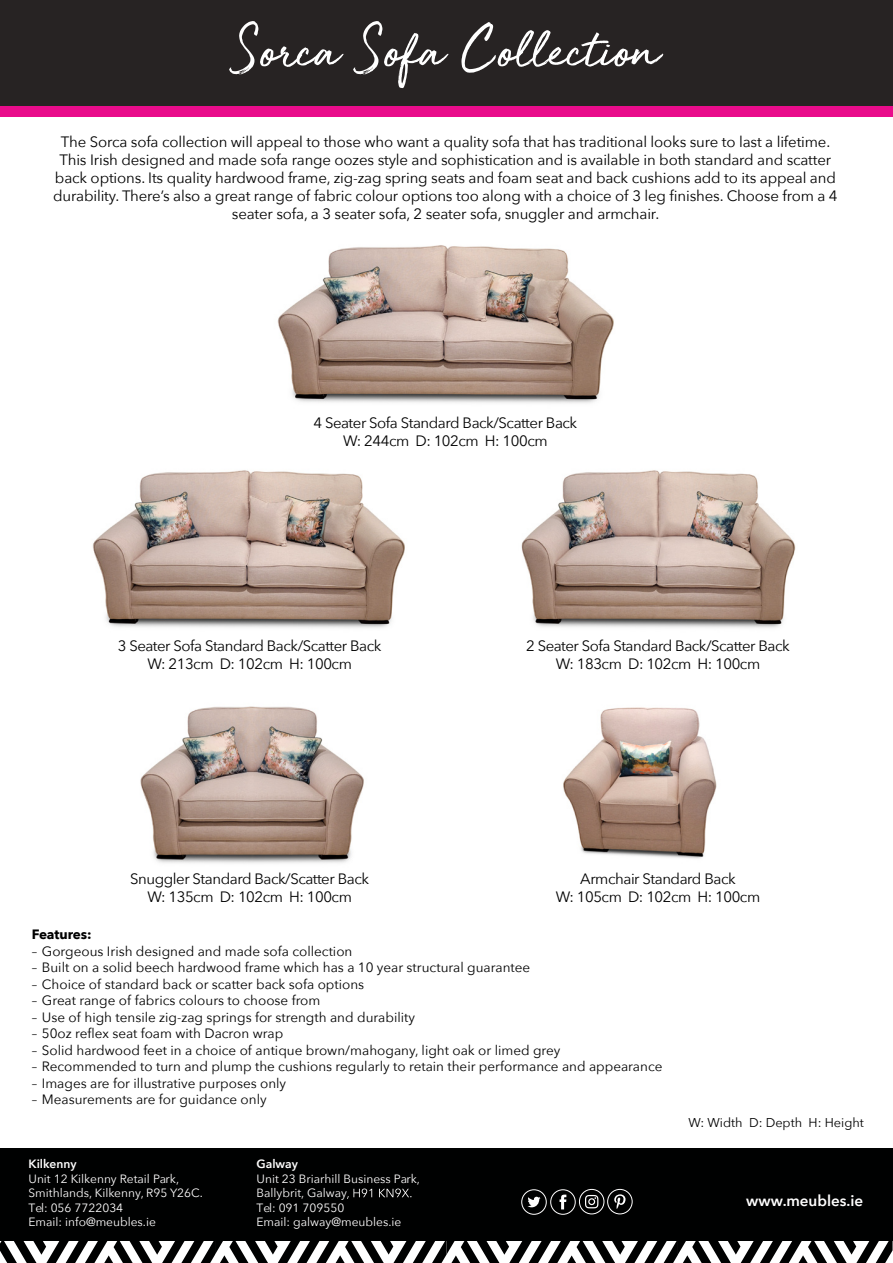
<style>
.page{position:relative;width:893px;height:1263px;background:#fff}
.page>*{position:absolute;margin:0;border:0;box-sizing:border-box;transform-origin:0 0}
.t1{font:62.4px "Golden Plains";letter-spacing:-.02em;color:#fff;scale:.91 1}
.t2{font:600 15.15px "Avenir Next";color:#fff}
.t3{font:15px/18px "Avenir Next";letter-spacing:-.01em;color:#000;text-align:center}
.t4{font:15px/18px "Avenir Next";letter-spacing:-.03em;color:#000;text-align:center}
.t5{font:13.5px "Avenir Next";color:#000}
.t6{font:700 13.5px "Avenir Next";letter-spacing:-.005em;color:#000}
.t7{font:12.75px "Avenir Next";color:#000}
.t8{font:12px/14.4px "Avenir Next";color:#fff}
.t9{font:600 12px "Avenir Next";color:#fff}
</style>
<div class="page">
<div style="left:0;top:0;width:893px;height:109px;background:#272323"></div>
<div style="left:0;top:106px;width:893px;height:11px;background:#e90c8b"></div>
<div style="left:0;top:1148px;width:893px;height:92px;background:#000101"></div>
<svg style="left:0;top:1188px;width:893px;height:75px"></svg>
<img style="left:277px;top:245px;width:337px;height:158px">
<img style="left:521px;top:470px;width:275px;height:158px">
<img style="left:92px;top:470px;width:313px;height:158px">
<img style="left:140px;top:706px;width:224px;height:158px">
<img style="left:563px;top:707px;width:154px;height:152px">
<h1 class="t1" style="left:233px;top:18px;width:471px">Sorca Sofa Collection</h1>
<p class="t3" style="left:53px;top:132px;width:786px">The Sorca sofa collection will appeal to those who want a quality sofa that has traditional looks sure to last a lifetime.<br>This Irish designed and made sofa range oozes style and sophistication and is available in both standard and scatter back options. Its quality hardwood frame, zig-zag spring seats and foam seat and back cushions add to its appeal and durability. There’s also a great range of fabric colour options too along with a choice of 3 leg finishes. Choose from a 4 seater sofa, a 3 seater sofa, 2 seater sofa, snuggler and armchair.</p>
<p class="t4" style="left:314px;top:413px;width:265px">4 Seater Sofa Standard Back/Scatter Back<br>W: 244cm D: 102cm H: 100cm</p>
<p class="t4" style="left:118px;top:636px;width:265px">3 Seater Sofa Standard Back/Scatter Back<br>W: 213cm D: 102cm H: 100cm</p>
<p class="t4" style="left:130px;top:869px;width:240px">Snuggler Standard Back/Scatter Back<br>W: 135cm D: 102cm H: 100cm</p>
<p class="t4" style="left:526px;top:636px;width:265px">2 Seater Sofa Standard Back/Scatter Back<br>W: 183cm D: 102cm H: 100cm</p>
<p class="t4" style="left:556px;top:869px;width:206px">Armchair Standard Back<br>W: 105cm D: 102cm H: 100cm</p>
<p class="t6" style="left:32px;top:923px;width:61px">Features:</p>
<p class="t5" style="left:32px;top:940px;width:322px">– Gorgeous Irish designed and made sofa collection</p>
<p class="t5" style="left:32px;top:956px;width:500px">– Built on a solid beech hardwood frame which has a 10 year structural guarantee</p>
<p class="t5" style="left:32px;top:973px;width:334px">– Choice of standard back or scatter back sofa options</p>
<p class="t5" style="left:32px;top:989px;width:290px">– Great range of fabrics colours to choose from</p>
<p class="t5" style="left:32px;top:1006px;width:385px">– Use of high tensile zig-zag springs for strength and durability</p>
<p class="t5" style="left:32px;top:1022px;width:253px">– 50oz reflex seat foam with Dacron wrap</p>
<p class="t5" style="left:32px;top:1039px;width:530px">– Solid hardwood feet in a choice of antique brown/mahogany, light oak or limed grey</p>
<p class="t5" style="left:32px;top:1055px;width:632px">– Recommended to turn and plump the cushions regularly to retain their performance and appearance</p>
<p class="t5" style="left:32px;top:1072px;width:256px">– Images are for illustrative purposes only</p>
<p class="t5" style="left:32px;top:1088px;width:236px">– Measurements are for guidance only</p>
<p class="t9" style="left:28px;top:1154px;width:50px">Kilkenny</p>
<p class="t8" style="left:28px;top:1171px;width:176px">Unit 12 Kilkenny Retail Park,<br>Smithlands, Kilkenny, R95 Y26C.<br>Tel: 056 7722034<br>Email: info@meubles.ie</p>
<p class="t9" style="left:256px;top:1154px;width:43px">Galway</p>
<p class="t8" style="left:256px;top:1171px;width:165px">Unit 23 Briarhill Business Park,<br>Ballybrit, Galway<br>Tel: 091 709550<br>Email: galway@meubles.ie</p>
<p class="t7" style="left:688px;top:1112px;width:177px">W: Width D: Depth H: Height</p>
<p class="t2" style="left:746px;top:1188px;width:118px">www.meubles.ie</p>
</div>
